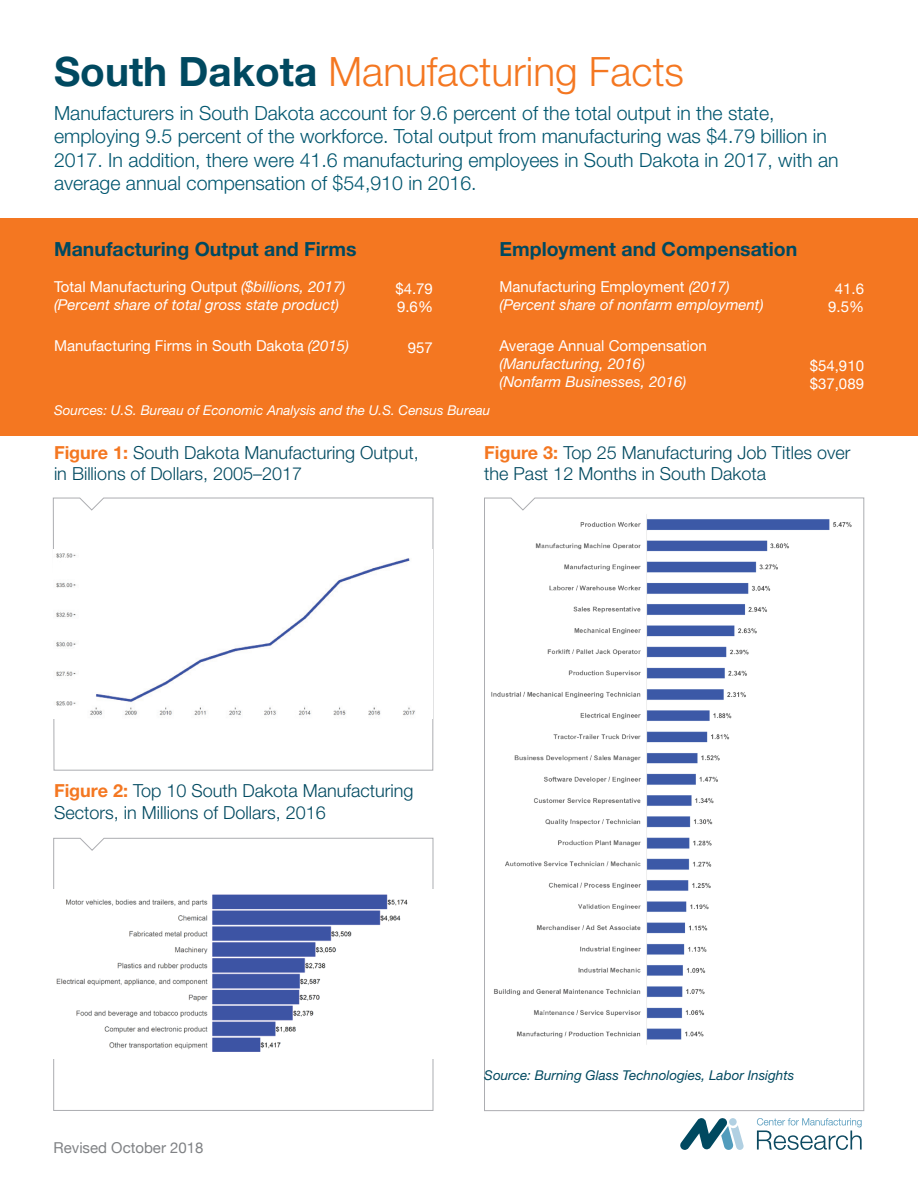
<style>
.page{position:relative;width:918px;height:1188px;background:#fff}
.page>*{position:absolute;margin:0;border:0;box-sizing:border-box;transform-origin:0 0}
.t1{font:300 40.5px "Helvetica Neue";color:#f47721}
.t2{font:300 19.5px/23.4px "Helvetica Neue";color:#00566f}
.t3{font:700 19.5px "Helvetica Neue";color:#004960}
.t4{font:300 18px/21.6px "Helvetica Neue";color:#004960}
.t5{font:italic 15px/18px "Helvetica Neue";color:#fff}
.t6{font:15px/18px "Helvetica Neue";color:#fff}
.t7{font:15px "Helvetica Neue";color:#808285}
.t8{font:italic 13.5px "Helvetica Neue";color:#fff}
.t9{font:italic 13.5px "Helvetica Neue";color:#004960}
.s1{font-weight:700;color:#004960}
.s2{font-style:normal}
.s3{font-style:italic}
.s4{font-weight:700;color:#f47721}
</style>
<div class="page">
<svg style="left:53px;top:498px;width:380px;height:273px"></svg>
<svg style="left:53px;top:838px;width:380px;height:273px"></svg>
<div style="left:0;top:218px;width:918px;height:218px;background:#f47721"></div>
<img style="left:53px;top:550px;width:380px;height:168px">
<img style="left:53px;top:890px;width:380px;height:169px">
<svg style="left:757px;top:1118px;width:105px;height:32px"></svg>
<svg style="left:680px;top:1118px;width:64px;height:32px"></svg>
<div style="left:729px;top:1118px;width:8px;height:8px;background:#b1d0e2;border-radius:50%"></div>
<svg style="left:484px;top:498px;width:380px;height:613px"></svg>
<img style="left:485px;top:498px;width:379px;height:561px">
<h1 class="t1" style="left:54px;top:47px;width:632px"><span class="s1">South Dakota</span> Manufacturing Facts</h1>
<p class="t2" style="left:54px;top:101px;width:786px">Manufacturers in South Dakota account for 9.6 percent of the total output in the state, employing 9.5 percent of the workforce. Total output from manufacturing was $4.79 billion in 2017. In addition, there were 41.6 manufacturing employees in South Dakota in 2017, with an average annual compensation of $54,910 in 2016.</p>
<p class="t3" style="left:54px;top:237px;width:304px">Manufacturing Output and Firms</p>
<p class="t5" style="left:54px;top:278px;width:293px"><span class="s2">Total Manufacturing Output</span> ($billions, 2017) (Percent share of total gross state product)</p>
<p class="t6" style="left:54px;top:336px;width:297px">Manufacturing Firms in South Dakota <span class="s3">(2015)</span></p>
<p class="t6" style="left:395px;top:280px;width:39px">$4.79<br>9.6%</p>
<p class="t6" style="left:408px;top:338px;width:27px">957</p>
<p class="t3" style="left:499px;top:237px;width:299px">Employment and Compensation</p>
<p class="t5" style="left:500px;top:278px;width:266px"><span class="s2">Manufacturing Employment</span> (2017) (Percent share of nonfarm employment)</p>
<p class="t6" style="left:500px;top:336px;width:209px">Average Annual Compensation</p>
<p class="t5" style="left:500px;top:354px;width:188px">(Manufacturing, 2016) (Nonfarm Businesses, 2016)</p>
<p class="t6" style="left:828px;top:280px;width:37px;text-align:center">41.6<br>9.5%</p>
<p class="t6" style="left:810px;top:356px;width:56px">$54,910 $37,089</p>
<p class="t8" style="left:54px;top:402px;width:438px">Sources: U.S. Bureau of Economic Analysis and the U.S. Census Bureau</p>
<p class="t4" style="left:54px;top:441px;width:366px"><span class="s4">Figure 1:</span> South Dakota Manufacturing Output, in Billions of Dollars, 2005–2017</p>
<p class="t4" style="left:484px;top:441px;width:368px"><span class="s4">Figure 3:</span> Top 25 Manufacturing Job Titles over the Past 12 Months in South Dakota</p>
<p class="t4" style="left:54px;top:779px;width:361px"><span class="s4">Figure 2:</span> Top 10 South Dakota Manufacturing<br>Sectors, in Millions of Dollars, 2016</p>
<p class="t7" style="left:54px;top:1138px;width:152px">Revised October 2018</p>
<p class="t9" style="left:484px;top:1067px;width:311px">Source: Burning Glass Technologies, Labor Insights</p>
</div>
